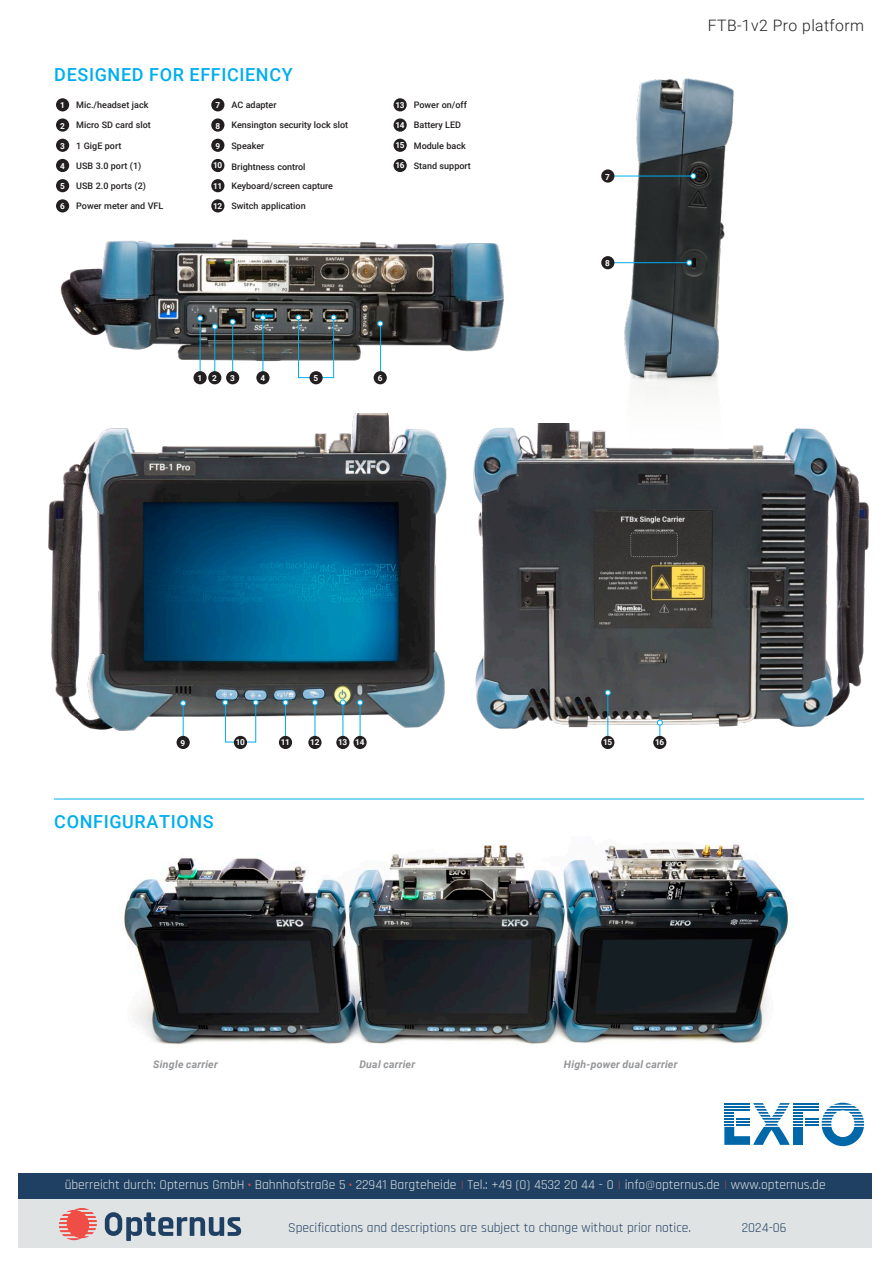
<style>
.page{position:relative;width:893px;height:1263px;background:#fff}
.page>*{position:absolute;margin:0;border:0;box-sizing:border-box;transform-origin:0 0}
.t1{font:500 18px "Roboto";letter-spacing:.035em;color:#00aeef}
.t2{font:300 15.75px "Roboto";letter-spacing:.025em;color:#231f20}
.t3{font:13.5px "Rajdhani";color:#e0e3e3}
.t4{font:13.5px "Rajdhani";color:#1f4063}
.t5{font:13.5px "Rajdhani";color:#1f4063}
.t6{font:italic 700 10.5px "Roboto";letter-spacing:.02em;color:#939598}
.t7{font:500 9px/18.6px "Roboto";color:#231f20}
.t8{font:700 8.25px "Roboto";letter-spacing:-.03em;color:#fff}
.s1{font-weight:700;font-size:8.25px;color:#fff}
.s2{font-weight:700;color:#ef4d45}
.s3{font-weight:300;color:#ef4d45}
.s4{font-weight:300}
</style>
<div class="page">
<div style="left:19px;top:1190px;width:853px;height:58px;background:#e0e3e3"></div>
<div style="left:19px;top:1173px;width:853px;height:25px;background:#1f4063"></div>
<svg style="left:105px;top:1212px;width:136px;height:29px"></svg>
<svg style="left:59px;top:1208px;width:38px;height:32px"></svg>
<svg style="left:724px;top:1103px;width:140px;height:43px"></svg>
<hr style="left:724px;top:1109px;width:26px;height:2px;background:#0068a9">
<img style="left:48px;top:414px;width:399px;height:335px">
<img style="left:473px;top:423px;width:396px;height:314px">
<img style="left:598px;top:78px;width:153px;height:363px">
<svg style="left:657px;top:720px;width:6px;height:17px"></svg>
<hr style="left:607px;top:693px;width:1px;height:55px;background:#00aeef">
<svg style="left:605px;top:690px;width:6px;height:5px"></svg>
<hr style="left:183px;top:703px;width:1px;height:37px;background:#00aeef">
<svg style="left:180px;top:700px;width:6px;height:6px"></svg>
<hr style="left:285px;top:703px;width:1px;height:37px;background:#00aeef">
<svg style="left:283px;top:700px;width:5px;height:5px"></svg>
<hr style="left:315px;top:703px;width:1px;height:37px;background:#00aeef">
<svg style="left:312px;top:700px;width:6px;height:5px"></svg>
<hr style="left:343px;top:703px;width:1px;height:37px;background:#00aeef">
<svg style="left:340px;top:700px;width:6px;height:5px"></svg>
<hr style="left:360px;top:703px;width:1px;height:37px;background:#00aeef">
<svg style="left:357px;top:700px;width:6px;height:5px"></svg>
<hr style="left:608px;top:176px;width:86px;height:1px;background:#00aeef">
<svg style="left:690px;top:173px;width:6px;height:6px"></svg>
<hr style="left:608px;top:262px;width:80px;height:1px;background:#00aeef">
<svg style="left:686px;top:260px;width:6px;height:5px"></svg>
<svg style="left:222px;top:700px;width:36px;height:43px"></svg>
<img style="left:60px;top:239px;width:444px;height:127px">
<hr style="left:380px;top:325px;width:1px;height:53px;background:#00aeef">
<svg style="left:377px;top:321px;width:6px;height:5px"></svg>
<hr style="left:232px;top:322px;width:1px;height:56px;background:#00aeef">
<svg style="left:230px;top:319px;width:5px;height:6px"></svg>
<hr style="left:263px;top:319px;width:1px;height:59px;background:#00aeef">
<svg style="left:260px;top:315px;width:6px;height:5px"></svg>
<hr style="left:200px;top:319px;width:1px;height:59px;background:#00aeef">
<svg style="left:197px;top:315px;width:6px;height:6px"></svg>
<hr style="left:214px;top:328px;width:1px;height:50px;background:#00aeef">
<svg style="left:212px;top:324px;width:6px;height:5px"></svg>
<svg style="left:296px;top:315px;width:40px;height:63px"></svg>
<img style="left:119px;top:844px;width:674px;height:201px">
<hr style="left:54px;top:799px;width:810px;height:1px;background:#00aeef">
<div style="left:56px;top:98px;width:13px;height:13px;background:#231f20;border-radius:50%"></div>
<div style="left:211px;top:98px;width:13px;height:13px;background:#231f20;border-radius:50%"></div>
<div style="left:394px;top:98px;width:13px;height:13px;background:#231f20;border-radius:50%"></div>
<div style="left:56px;top:118px;width:13px;height:14px;background:#231f20;border-radius:50%"></div>
<div style="left:211px;top:118px;width:13px;height:14px;background:#231f20;border-radius:50%"></div>
<div style="left:394px;top:118px;width:13px;height:14px;background:#231f20;border-radius:50%"></div>
<div style="left:56px;top:139px;width:13px;height:13px;background:#231f20;border-radius:50%"></div>
<div style="left:211px;top:139px;width:13px;height:13px;background:#231f20;border-radius:50%"></div>
<div style="left:394px;top:139px;width:13px;height:13px;background:#231f20;border-radius:50%"></div>
<div style="left:56px;top:159px;width:13px;height:13px;background:#231f20;border-radius:50%"></div>
<div style="left:211px;top:159px;width:13px;height:13px;background:#231f20;border-radius:50%"></div>
<div style="left:394px;top:159px;width:13px;height:13px;background:#231f20;border-radius:50%"></div>
<div style="left:56px;top:179px;width:13px;height:13px;background:#231f20;border-radius:50%"></div>
<div style="left:211px;top:179px;width:13px;height:13px;background:#231f20;border-radius:50%"></div>
<div style="left:56px;top:199px;width:13px;height:13px;background:#231f20;border-radius:50%"></div>
<div style="left:211px;top:199px;width:13px;height:13px;background:#231f20;border-radius:50%"></div>
<div style="left:193px;top:371px;width:14px;height:13px;background:#231f20;border-radius:50%"></div>
<div style="left:208px;top:371px;width:13px;height:13px;background:#231f20;border-radius:50%"></div>
<div style="left:226px;top:371px;width:13px;height:13px;background:#231f20;border-radius:50%"></div>
<div style="left:256px;top:371px;width:14px;height:13px;background:#231f20;border-radius:50%"></div>
<div style="left:309px;top:371px;width:14px;height:13px;background:#231f20;border-radius:50%"></div>
<div style="left:374px;top:371px;width:13px;height:13px;background:#231f20;border-radius:50%"></div>
<div style="left:601px;top:169px;width:13px;height:14px;background:#231f20;border-radius:50%"></div>
<div style="left:601px;top:256px;width:13px;height:13px;background:#231f20;border-radius:50%"></div>
<div style="left:177px;top:736px;width:13px;height:13px;background:#231f20;border-radius:50%"></div>
<div style="left:234px;top:736px;width:13px;height:13px;background:#231f20;border-radius:50%"></div>
<div style="left:279px;top:736px;width:13px;height:13px;background:#231f20;border-radius:50%"></div>
<div style="left:308px;top:736px;width:14px;height:13px;background:#231f20;border-radius:50%"></div>
<div style="left:336px;top:736px;width:13px;height:13px;background:#231f20;border-radius:50%"></div>
<div style="left:353px;top:736px;width:14px;height:13px;background:#231f20;border-radius:50%"></div>
<div style="left:601px;top:736px;width:13px;height:13px;background:#231f20;border-radius:50%"></div>
<div style="left:653px;top:736px;width:13px;height:13px;background:#231f20;border-radius:50%"></div>
<h1 class="t1" style="left:54px;top:61px;width:240px">DESIGNED FOR EFFICIENCY</h1>
<p class="t8" style="left:60px;top:100px;width:6px">1</p>
<p class="t7" style="left:76px;top:95px;width:74px">Mic./headset jack</p>
<p class="t8" style="left:60px;top:120px;width:6px">2</p>
<p class="t7" style="left:76px;top:116px;width:76px">Micro SD card slot</p>
<p class="t8" style="left:60px;top:140px;width:6px">3</p>
<p class="t7" style="left:76px;top:136px;width:47px">1 GigE port</p>
<p class="t8" style="left:60px;top:160px;width:6px">4</p>
<p class="t7" style="left:76px;top:156px;width:67px">USB 3.0 port (1)</p>
<p class="t8" style="left:60px;top:180px;width:6px">5</p>
<p class="t7" style="left:76px;top:176px;width:71px">USB 2.0 ports (2)</p>
<p class="t8" style="left:60px;top:201px;width:6px">6</p>
<p class="t7" style="left:76px;top:196px;width:89px">Power meter and VFL</p>
<p class="t8" style="left:215px;top:100px;width:6px">7</p>
<p class="t7" style="left:232px;top:95px;width:47px">AC adapter</p>
<p class="t8" style="left:215px;top:120px;width:6px">8</p>
<p class="t7" style="left:232px;top:116px;width:118px">Kensington security lock slot</p>
<p class="t8" style="left:215px;top:140px;width:6px">9</p>
<p class="t7" style="left:232px;top:136px;width:34px">Speaker</p>
<p class="t7" style="left:213px;top:158px;width:122px"><sup>10</sup> Brightness control<br><span class="s1">11</span> Keyboard/screen capture</p>
<p class="t7" style="left:213px;top:196px;width:94px"><span class="s1">12</span> Switch application</p>
<p class="t7" style="left:395px;top:95px;width:73px"><span class="s1">13</span> Power on/off</p>
<p class="t7" style="left:395px;top:116px;width:67px"><span class="s1">14</span> Battery LED</p>
<p class="t7" style="left:395px;top:136px;width:72px"><span class="s1">15</span> Module back</p>
<p class="t7" style="left:395px;top:156px;width:77px"><span class="s1">16</span> Stand support</p>
<p class="t8" style="left:198px;top:373px;width:21px">1 2</p>
<p class="t8" style="left:230px;top:373px;width:6px">3</p>
<p class="t8" style="left:260px;top:373px;width:6px">4</p>
<p class="t8" style="left:314px;top:373px;width:6px">5</p>
<p class="t8" style="left:378px;top:373px;width:6px">6</p>
<p class="t8" style="left:605px;top:171px;width:6px">7</p>
<p class="t8" style="left:605px;top:257px;width:6px">8</p>
<h2 class="t2" style="left:708px;top:15px;width:158px">FTB-1v2 Pro platform</h2>
<p class="t8" style="left:181px;top:737px;width:6px">9</p>
<p class="t8" style="left:236px;top:737px;width:11px">10</p>
<p class="t8" style="left:281px;top:737px;width:11px">11</p>
<p class="t8" style="left:310px;top:737px;width:11px">12</p>
<p class="t8" style="left:338px;top:737px;width:28px">13 14</p>
<p class="t8" style="left:603px;top:737px;width:11px">15</p>
<p class="t8" style="left:655px;top:737px;width:11px">16</p>
<h1 class="t1" style="left:54px;top:808px;width:161px">CONFIGURATIONS</h1>
<p class="t6" style="left:153px;top:1057px;width:66px">Single carrier</p>
<p class="t6" style="left:359px;top:1057px;width:57px">Dual carrier</p>
<p class="t6" style="left:564px;top:1057px;width:115px">High-power dual carrier</p>
<h3 class="t3" style="left:65px;top:1177px;width:763px">überreicht durch: Opternus GmbH <span class="s2">·</span> Bahnhofstraße 5 <span class="s2">·</span> 22941 Bargteheide <span class="s3">।</span> Tel.: +49 (0) 4532 20 44 - 0 <span class="s3">।</span> info<span class="s4">@</span>opternus.de <span class="s3">।</span> www.opternus.de</h3>
<h3 class="t4" style="left:288px;top:1220px;width:404px">Specifications and descriptions are subject to change without prior notice.</h3>
<h3 class="t5" style="left:742px;top:1220px;width:46px">2024-06</h3>
</div>
